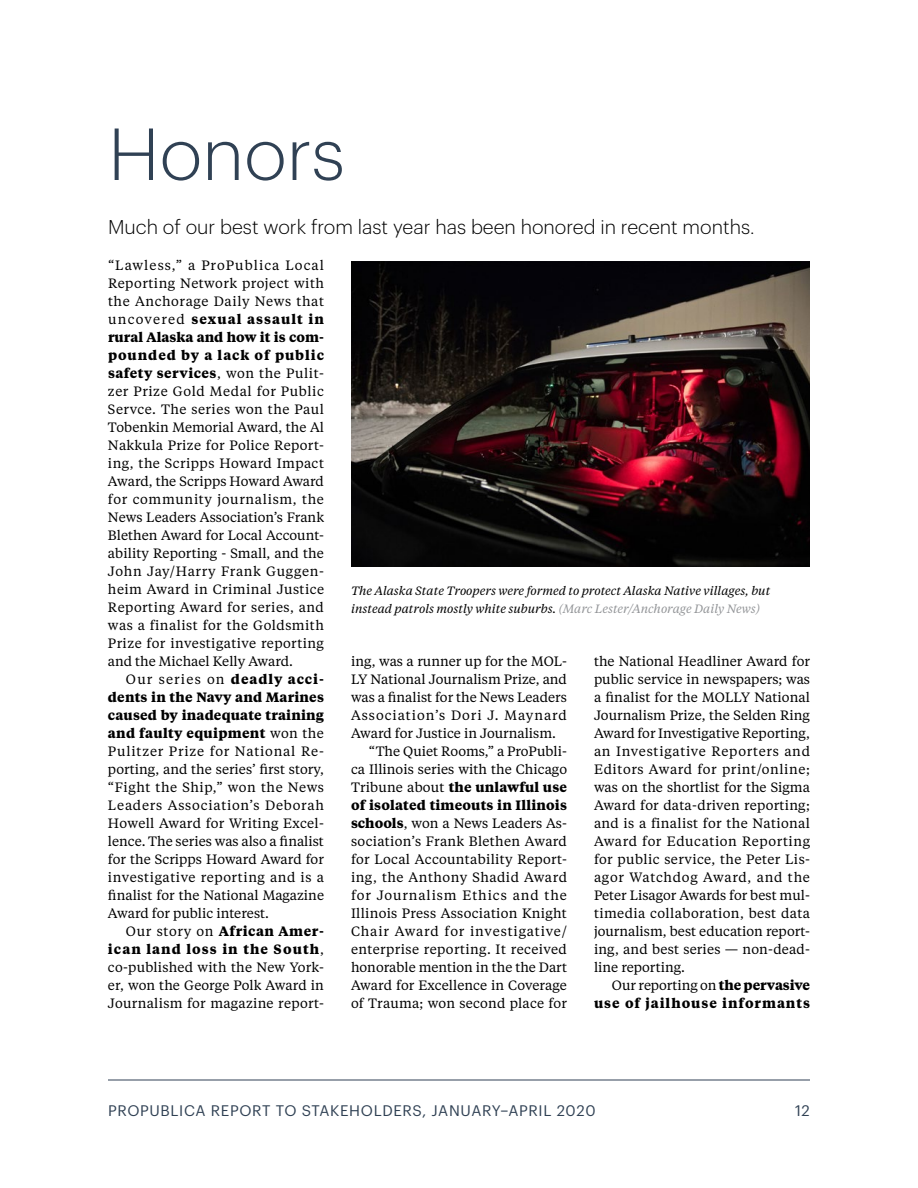
<style>
.page{position:relative;width:918px;height:1188px;background:#fff}
.page>*{position:absolute;margin:0;border:0;box-sizing:border-box;transform-origin:0 0}
.t1{font:300 72px "Graphik";color:#304154}
.t2{font:300 19.5px "Graphik";color:#000}
.t3{font:15px "Graphik";letter-spacing:.045em;color:#304154}
.t4{font:13.5px/18px "Tiempos Text";letter-spacing:.01em;color:#000;text-align:justify}
.t5{font:700 13.5px "Tiempos Text";letter-spacing:.01em;color:#000}
.t6{font:700 13.5px/18px "Tiempos Text";letter-spacing:.07em;color:#000;text-align:right}
.t7{font:13.5px "Tiempos Text";letter-spacing:.03em;color:#000}
.t8{font:13.5px "Tiempos Text";letter-spacing:.06em;color:#000}
.t9{font:13.5px "Tiempos Text";letter-spacing:.07em;color:#000}
.t10{font:13.5px "Tiempos Text";letter-spacing:.035em;color:#000}
.t11{font:13.5px "Tiempos Text";letter-spacing:.065em;color:#000}
.t12{font:italic 12px/18px "Tiempos Text";color:#000}
.s1{font-weight:700}
.s2{color:#939598}
.s3{font-weight:400}
</style>
<div class="page">
<hr style="left:108px;top:1080px;width:702px;height:1px;background:#304154">
<img style="left:351px;top:261px;width:459px;height:306px">
<h1 class="t1" style="left:108px;top:101px;width:238px">Honors</h1>
<h2 class="t2" style="left:108px;top:213px;width:648px">Much of our best work from last year has been honored in recent months.</h2>
<p class="t4" style="left:108px;top:256px;width:218px">“Lawless,” a ProPublica Local Reporting Network project with the Anchorage Daily News that uncovered <span class="s1">sexual assault in rural Alaska and how it is com&shy;pounded by a lack of public safety services</span>, won the Pulit&shy;zer Prize Gold Medal for Public Servce. The series won the Paul Tobenkin Memorial Award, the Al Nakkula Prize for Police Report&shy;ing, the Scripps Howard Impact Award, the Scripps Howard Award for community journalism, the News Leaders Association’s Frank Blethen Award for Local Account&shy;ability Reporting - Small, and the John Jay/Harry Frank Guggen&shy;heim Award in Criminal Justice Reporting Award for series, and was a finalist for the Goldsmith Prize for investigative reporting and the Michael Kelly Award.</p>
<p class="t4" style="left:108px;top:670px;width:218px;text-indent:18px">Our series on <span class="s1">deadly acci&shy;dents in the Navy and Marines caused by inadequate training and faulty equipment</span> won the Pulitzer Prize for National Re&shy;porting, and the series’ first story, “Fight the Ship,” won the News Leaders Association’s Deborah Howell Award for Writing Excel&shy;lence. The series was also a finalist for the Scripps Howard Award for investigative reporting and is a finalist for the National Magazine Award for public interest.</p>
<p class="t4" style="left:108px;top:921px;width:218px;text-indent:18px">Our story on <span class="s1">African Amer&shy;ican land loss in the South</span>, co-published with the New York&shy;er, won the George Polk Award in Journalism for magazine report-</p>
<p class="t12" style="left:351px;top:581px;width:421px">The Alaska State Troopers were formed to protect Alaska Native villages, but instead patrols mostly white suburbs. <span class="s2">(Marc Lester/Anchorage Daily News)</span></p>
<p class="t4" style="left:594px;top:651px;width:218px">the National Headliner Award for public service in newspapers; was a finalist for the MOLLY National Journalism Prize, the Selden Ring Award for Investigative Reporting, an Investigative Reporters and Editors Award for print/online; was on the shortlist for the Sigma Award for data-driven reporting; and is a finalist for the National Award for Education Reporting for public service, the Peter Lis&shy;agor Watchdog Award, and the Peter Lisagor Awards for best mul&shy;timedia collaboration, best data journalism, best education report&shy;ing, and best series — non-dead&shy;line reporting.</p>
<p class="t6" style="left:594px;top:975px;width:218px"><span class="s3">Our reporting on</span> the pervasive use of jailhouse informants</p>
<p class="t4" style="left:351px;top:651px;width:217px">ing, was a runner up for the MOL-</p>
<p class="t4" style="left:351px;top:669px;width:217px">LY National Journalism Prize, and</p>
<p class="t4" style="left:351px;top:687px;width:217px">was a finalist for the News Leaders</p>
<p class="t9" style="left:351px;top:706px;width:217px">Association’s Dori J. Maynard</p>
<p class="t4" style="left:351px;top:723px;width:206px">Award for Justice in Journalism.</p>
<p class="t4" style="left:369px;top:741px;width:200px">“The Quiet Rooms,” a ProPubli-</p>
<p class="t4" style="left:351px;top:759px;width:218px">ca Illinois series with the Chicago</p>
<p class="t5" style="left:351px;top:777px;width:218px"><span class="s3">Tribune about</span> the unlawful use</p>
<p class="t5" style="left:351px;top:795px;width:217px">of isolated timeouts in Illinois</p>
<p class="t4" style="left:351px;top:813px;width:217px"><span class="s1">schools</span>, won a News Leaders As-</p>
<p class="t4" style="left:351px;top:831px;width:218px">sociation’s Frank Blethen Award</p>
<p class="t4" style="left:351px;top:849px;width:217px">for Local Accountability Report-</p>
<p class="t10" style="left:351px;top:868px;width:218px">ing, the Anthony Shadid Award</p>
<p class="t11" style="left:351px;top:886px;width:217px">for Journalism Ethics and the</p>
<p class="t4" style="left:351px;top:903px;width:217px">Illinois Press Association Knight</p>
<p class="t8" style="left:351px;top:922px;width:218px">Chair Award for investigative/</p>
<p class="t7" style="left:351px;top:940px;width:217px">enterprise reporting. It received</p>
<p class="t4" style="left:351px;top:957px;width:217px">honorable mention in the the Dart</p>
<p class="t4" style="left:351px;top:975px;width:217px">Award for Excellence in Coverage</p>
<p class="t4" style="left:351px;top:993px;width:218px">of Trauma; won second place for</p>
<p class="t3" style="left:108px;top:1099px;width:489px">PROPUBLICA REPORT TO STAKEHOLDERS, JANUARY–APRIL 2020</p>
<p class="t3" style="left:795px;top:1099px;width:16px">12</p>
</div>
